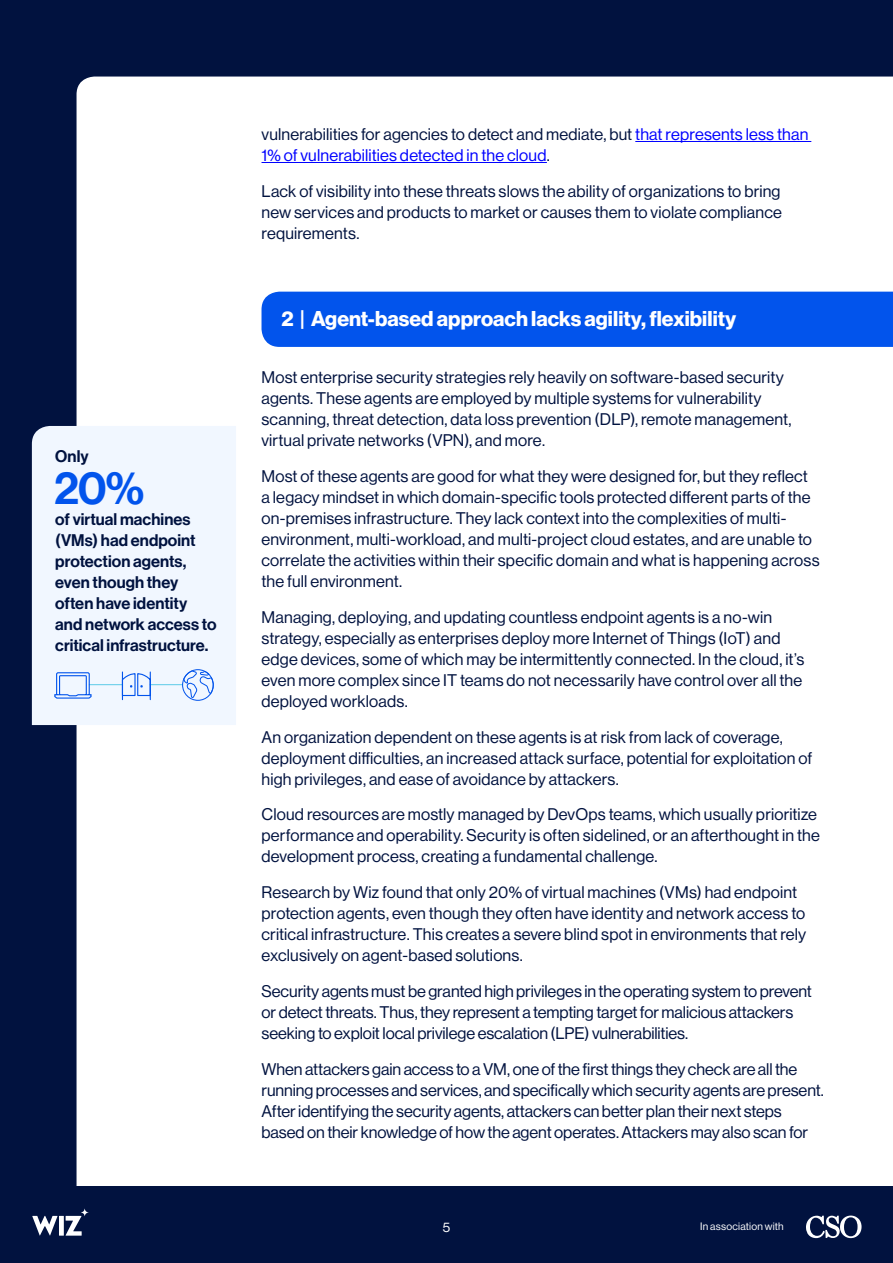
<style>
.page{position:relative;width:893px;height:1263px;background:#fff}
.page>*{position:absolute;margin:0;border:0;box-sizing:border-box;transform-origin:0 0}
.t1{font:45.9px "Neue Haas Display Mediu";color:#0254ec}
.t2{font:700 21px "Neue Haas Display";letter-spacing:.005em;color:#fff}
.t3{font:16.5px/21px "N Haas Grotesk DS Pro 55 Rg";letter-spacing:.01em;color:#00123f}
.t4{font:16.5px/21px "N Haas Grotesk DS Pro 65 Md";letter-spacing:.005em;color:#00123f}
.t5{font:16.5px/21px "N Haas Grotesk DS Pro 55 Rg";letter-spacing:.01em;color:#00f}
.t6{font:13.5px "N Haas Grotesk DS Pro 55 Rg";color:#fff}
.t7{font:10.5px "N Haas Grotesk DS Pro 55 Rg";letter-spacing:.025em;color:#fff}
.s1{color:#00123f}
</style>
<div class="page">
<div style="left:0;top:0;width:892px;height:1263px;background:#01123f"></div>
<div style="left:77px;top:77px;width:816px;height:1109px;background:#fff"></div>
<hr style="left:635px;top:141px;width:176px;height:1px;background:#00f">
<hr style="left:261px;top:162px;width:286px;height:1px;background:#00f">
<div style="left:261px;top:292px;width:632px;height:55px;background:#0254ec"></div>
<div style="left:32px;top:426px;width:204px;height:299px;background:#f1f7ff"></div>
<hr style="left:89px;top:684px;width:33px;height:1px;background:#6ccfea">
<hr style="left:150px;top:684px;width:33px;height:1px;background:#6ccfea">
<svg style="left:54px;top:672px;width:38px;height:27px"></svg>
<div style="left:182px;top:669px;width:32px;height:32px;border:1px solid #0254ec;border-radius:50%"></div>
<svg style="left:183px;top:670px;width:31px;height:29px"></svg>
<svg style="left:121px;top:671px;width:30px;height:30px"></svg>
<div style="left:0;top:1186px;width:893px;height:77px;background:#01123f"></div>
<svg style="left:806px;top:1215px;width:55px;height:23px"></svg>
<svg style="left:32px;top:1208px;width:57px;height:27px"></svg>
<p class="t4" style="left:55px;top:446px;width:35px">Only</p>
<h1 class="t1" style="left:54px;top:461px;width:92px">20%</h1>
<p class="t4" style="left:55px;top:509px;width:163px">of virtual machines (VMs) had endpoint protection agents, even though they often have identity and network access to critical infrastructure.</p>
<p class="t5" style="left:261px;top:124px;width:548px"><span class="s1">vulnerabilities for agencies to detect and mediate, but</span> that represents less than<br>1% of vulnerabilities detected in the cloud<span class="s1">.</span></p>
<p class="t3" style="left:261px;top:181px;width:522px;text-align:justify">Lack of visibility into these threats slows the ability of organizations to bring new services and products to market or causes them to violate compliance requirements.</p>
<p class="t2" style="left:281px;top:307px;width:456px">2 | Agent-based approach lacks agility, flexibility</p>
<p class="t3" style="left:261px;top:367px;width:531px">Most enterprise security strategies rely heavily on software-based security agents. These agents are employed by multiple systems for vulnerability scanning, threat detection, data loss prevention (DLP), remote management, virtual private networks (VPN), and more.</p>
<p class="t3" style="left:261px;top:465px;width:560px">Most of these agents are good for what they were designed for, but they reflect a legacy mindset in which domain-specific tools protected different parts of the on-premises infrastructure. They lack context into the complexities of multi&shy;environment, multi-workload, and multi-project cloud estates, and are unable to correlate the activities within their specific domain and what is happening across the full environment.</p>
<p class="t3" style="left:261px;top:606px;width:544px">Managing, deploying, and updating countless endpoint agents is a no-win strategy, especially as enterprises deploy more Internet of Things (IoT) and edge devices, some of which may be intermittently connected. In the cloud, it’s even more complex since IT teams do not necessarily have control over all the deployed workloads.</p>
<p class="t3" style="left:261px;top:726px;width:552px">An organization dependent on these agents is at risk from lack of coverage, deployment difficulties, an increased attack surface, potential for exploitation of high privileges, and ease of avoidance by attackers.</p>
<p class="t3" style="left:261px;top:804px;width:560px">Cloud resources are mostly managed by DevOps teams, which usually prioritize performance and operability. Security is often sidelined, or an afterthought in the development process, creating a fundamental challenge.</p>
<p class="t3" style="left:261px;top:882px;width:546px">Research by Wiz found that only 20% of virtual machines (VMs) had endpoint protection agents, even though they often have identity and network access to critical infrastructure. This creates a severe blind spot in environments that rely exclusively on agent-based solutions.</p>
<p class="t3" style="left:261px;top:981px;width:552px">Security agents must be granted high privileges in the operating system to prevent or detect threats. Thus, they represent a tempting target for malicious attackers seeking to exploit local privilege escalation (LPE) vulnerabilities.</p>
<p class="t3" style="left:261px;top:1059px;width:564px">When attackers gain access to a VM, one of the first things they check are all the running processes and services, and specifically which security agents are present.<br>After identifying the security agents, attackers can better plan their next steps based on their knowledge of how the agent operates. Attackers may also scan for</p>
<p class="t6" style="left:443px;top:1220px;width:9px">5</p>
<p class="t7" style="left:700px;top:1221px;width:85px">In association with</p>
</div>
